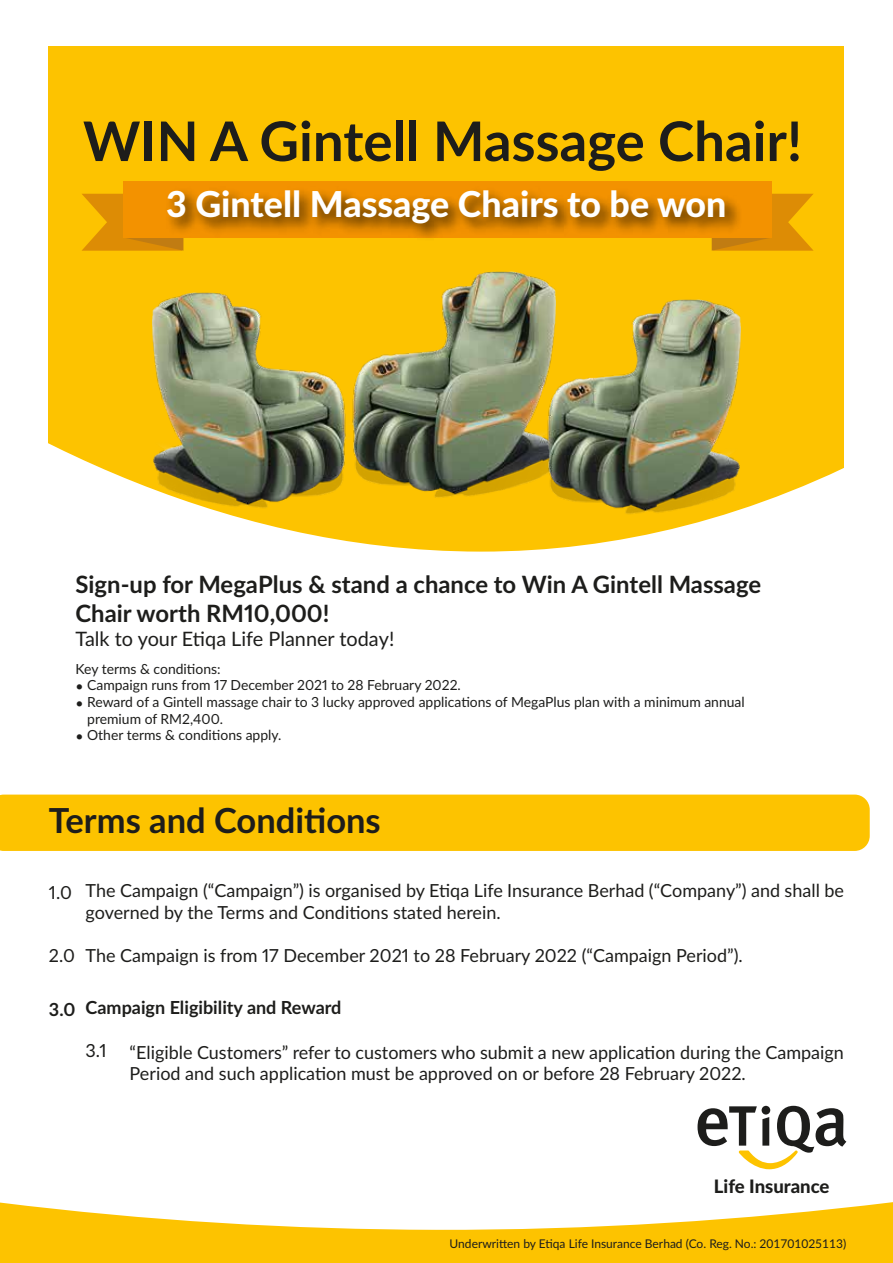
<style>
.page{position:relative;width:893px;height:1263px;background:#fff}
.page>*{position:absolute;margin:0;border:0;box-sizing:border-box;transform-origin:0 0}
.t1{font:700 54.6px "Lato";color:#1d1d1b}
.t2{font:800 35.7px "Lato";color:#fff}
.t3{font:700 34.5px "Lato";color:#1d1d1b}
.t4{font:700 23.85px/28.7px "Lato";color:#1d1d1b}
.t5{font:19.8px "Lato";color:#1d1d1b}
.t6{font:800 18.6px "Lato";color:#1d1d1b}
.t7{font:18px/21.6px "Lato";color:#1d1d1b}
.t8{font:700 18px "Lato";color:#1d1d1b}
.t9{font:13.95px "Lato";color:#1d1d1b}
.t10{font:12px "Lato";color:#1d1d1b}
</style>
<div class="page">
<div style="left:0;top:794px;width:870px;height:57px;background:#fdc300"></div>
<svg style="left:0;top:1202px;width:893px;height:61px;fill:#fdc300"></svg>
<svg style="left:697px;top:1106px;width:149px;height:63px"></svg>
<div style="left:762px;top:1106px;width:8px;height:8px;background:#1d1d1b;border-radius:50%"></div>
<svg style="left:49px;top:47px;width:795px;height:505px;background:#fdc91d"></svg>
<img style="left:331px;top:271px;width:225px;height:232px">
<img style="left:152px;top:293px;width:213px;height:220px">
<img style="left:528px;top:299px;width:213px;height:220px">
<svg style="left:712px;top:194px;width:102px;height:57px;background:#e59b03"></svg>
<svg style="left:82px;top:194px;width:101px;height:57px;background:#e49904"></svg>
<div style="left:124px;top:181px;width:648px;height:57px;background:#f39200"></div>
<img style="left:158px;top:178px;width:591px;height:71px">
<h1 class="t1" style="left:83px;top:101px;width:721px">WIN A Gintell Massage Chair!</h1>
<h2 class="t2" style="left:166px;top:177px;width:562px">3 Gintell Massage Chairs to be won</h2>
<h3 class="t4" style="left:76px;top:569px;width:687px">Sign-up for MegaPlus &amp; stand a chance to Win A Gintell Massage<br>Chair worth RM10,000!</h3>
<p class="t5" style="left:76px;top:624px;width:320px">Talk to your Etiqa Life Planner today!</p>
<p class="t9" style="left:76px;top:659px;width:147px">Key terms &amp; conditions:</p>
<p class="t9" style="left:76px;top:675px;width:387px">• Campaign runs from 17 December 2021 to 28 February 2022.</p>
<p class="t9" style="left:76px;top:692px;width:671px">• Reward of a Gintell massage chair to 3 lucky approved applications of MegaPlus plan with a minimum annual</p>
<p class="t9" style="left:76px;top:725px;width:207px">• Other terms &amp; conditions apply.</p>
<p class="t9" style="left:87px;top:709px;width:137px">premium of RM2,400.</p>
<h3 class="t3" style="left:49px;top:795px;width:333px">Terms and Conditions</h3>
<p class="t7" style="left:49px;top:880px;width:25px">1.0</p>
<p class="t7" style="left:49px;top:944px;width:28px">2.0</p>
<p class="t7" style="left:86px;top:879px;width:760px">The Campaign (“Campaign”) is organised by Etiqa Life Insurance Berhad (“Company”) and shall be governed by the Terms and Conditions stated herein.</p>
<p class="t7" style="left:86px;top:943px;width:659px">The Campaign is from 17 December 2021 to 28 February 2022 (“Campaign Period”).</p>
<p class="t8" style="left:49px;top:996px;width:28px">3.0</p>
<p class="t8" style="left:86px;top:994px;width:257px">Campaign Eligibility and Reward</p>
<p class="t7" style="left:86px;top:1039px;width:22px">3.1</p>
<p class="t7" style="left:130px;top:1041px;width:716px">“Eligible Customers” refer to customers who submit a new application during the Campaign<br>Period and such application must be approved on or before 28 February 2022.</p>
<p class="t6" style="left:714px;top:1172px;width:117px">Life Insurance</p>
<p class="t10" style="left:450px;top:1234px;width:398px">Underwritten by Etiqa Life Insurance Berhad (Co. Reg. No.: 201701025113)</p>
</div>
